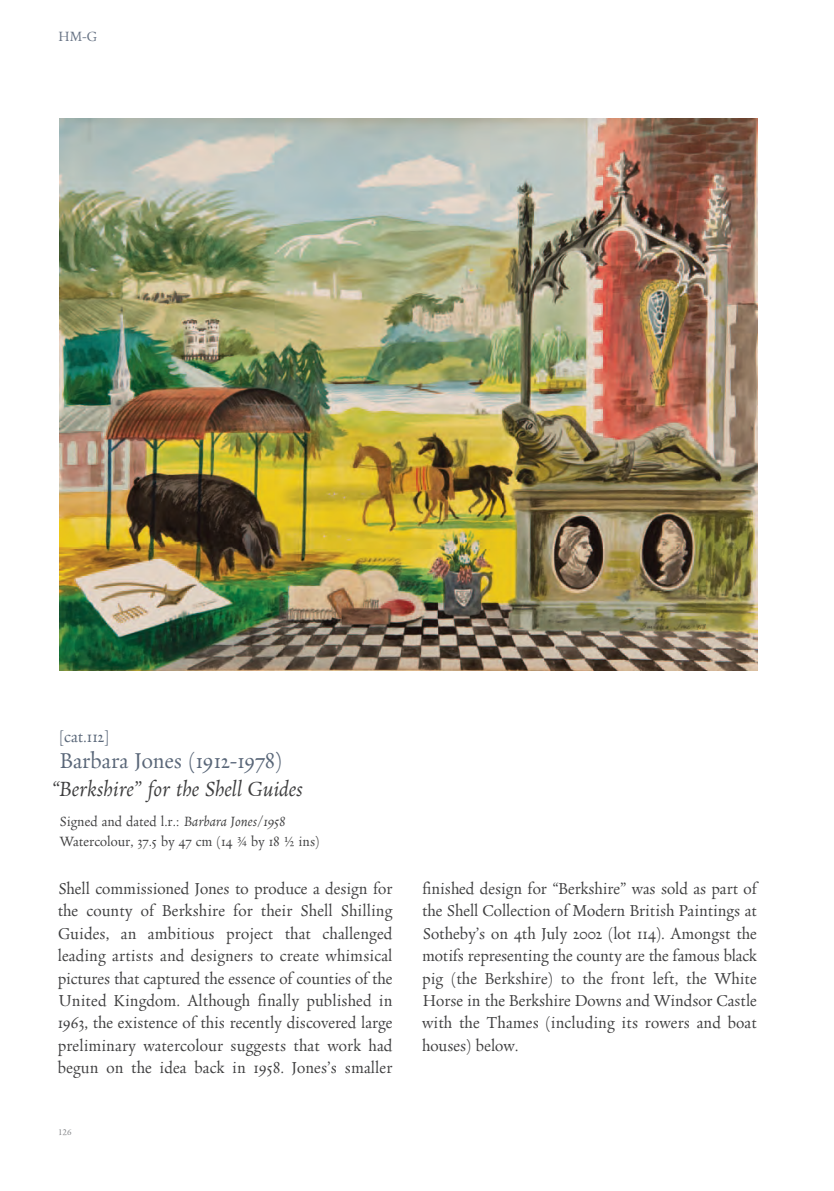
<style>
.page{position:relative;width:834px;height:1191px;background:#fff}
.page>*{position:absolute;margin:0;border:0;box-sizing:border-box;transform-origin:0 0}
.t1{font:21px "Neacademia Subhead";letter-spacing:.005em;color:#596678}
.t2{font:italic 20.12px "Neacademia Subhead";letter-spacing:-.005em;color:#3e3e3f}
.t3{font:15.58px/22.4px "Neacademia Subhead";letter-spacing:.01em;color:#3e3e3f;text-align:justify}
.t4{font:15.58px "Neacademia Subhead";color:#596678}
.t5{font:13.12px "Neacademia Subhead";letter-spacing:.005em;color:#3e3e3f}
.t6{font:13.12px "Neacademia Subhead";color:#657183}
.t7{font:8.4px "Neacademia Subhead";color:#808285}
.s1{font-style:italic}
</style>
<div class="page">
<img style="left:60px;top:118px;width:697px;height:552px">
<p class="t6" style="left:58px;top:29px;width:41px">HM-G</p>
<p class="t4" style="left:59px;top:727px;width:52px">[cat.112]</p>
<p class="t1" style="left:59px;top:748px;width:225px">Barbara Jones (1912-1978)</p>
<p class="t2" style="left:52px;top:777px;width:252px">“Berkshire” for the Shell Guides</p>
<p class="t5" style="left:59px;top:814px;width:228px">Signed and dated l.r.: <span class="s1">Barbara Jones/1958</span></p>
<p class="t5" style="left:59px;top:833px;width:262px">Watercolour, 37.5 by 47 cm (14 ¾ by 18 ½ ins)</p>
<p class="t3" style="left:58px;top:879px;width:336px">Shell commissioned Jones to produce a design for the county of Berkshire for their Shell Shilling Guides, an ambitious project that challenged leading artists and designers to create whimsical pictures that captured the essence of counties of the United Kingdom. Although finally published in 1963, the existence of this recently discovered large preliminary watercolour suggests that work had begun on the idea back in 1958. Jones’s smaller</p>
<p class="t3" style="left:422px;top:879px;width:336px">finished design for “Berkshire” was sold as part of the Shell Collection of Modern British Paintings at Sotheby’s on 4th July 2002 (lot 114). Amongst the motifs representing the county are the famous black pig (the Berkshire) to the front left, the White Horse in the Berkshire Downs and Windsor Castle with the Thames (including its rowers and boat houses) below.</p>
<p class="t7" style="left:58px;top:1127px;width:15px">126</p>
</div>
